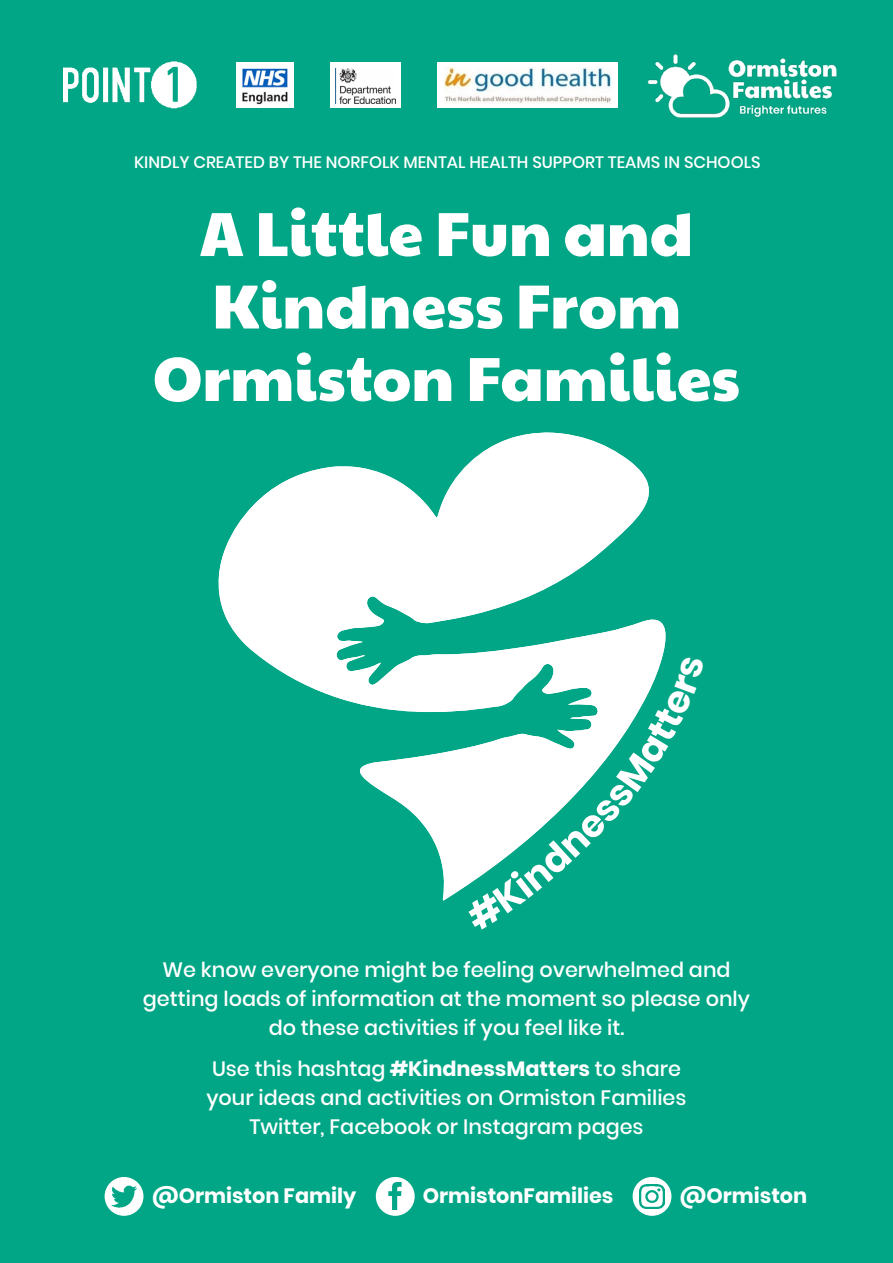
<style>
.page{position:relative;width:893px;height:1263px;background:#00a685}
.page>*{position:absolute;margin:0;border:0;box-sizing:border-box;transform-origin:0 0}
.t1{font:62.25px/72.4px "Paytone One";color:#fff;text-align:center}
.t2{font:500 20.85px/29.1px "Poppins";color:#fff;text-align:center}
.t3{font:700 20.85px "Poppins";color:#fff}
.t4{font:500 16.5px "Poppins";color:#fff}
.s1{font-weight:700}
</style>
<div class="page">
<svg style="left:218px;top:432px;width:448px;height:468px"></svg>
<div style="left:105px;top:1177px;width:38px;height:39px;background:#fff;border-radius:50%"></div>
<img style="left:111px;top:1185px;width:26px;height:23px">
<div style="left:376px;top:1177px;width:39px;height:39px;background:#fff;border-radius:50%"></div>
<img style="left:388px;top:1183px;width:14px;height:27px">
<div style="left:633px;top:1177px;width:38px;height:39px;background:#fff;border-radius:50%"></div>
<img style="left:640px;top:1184px;width:24px;height:25px">
<img style="left:63px;top:61px;width:134px;height:48px">
<div style="left:437px;top:62px;width:181px;height:46px;background:#fff"></div>
<img style="left:445px;top:67px;width:166px;height:36px">
<div style="left:236px;top:62px;width:58px;height:46px;background:#fff"></div>
<img style="left:242px;top:68px;width:46px;height:37px">
<div style="left:330px;top:62px;width:71px;height:46px;background:#fff"></div>
<img style="left:336px;top:68px;width:59px;height:35px">
<img style="left:647px;top:54px;width:190px;height:64px">
<svg style="left:463px;top:656px;width:203px;height:244px"></svg>
<p class="t4" style="left:134px;top:152px;width:628px">KINDLY CREATED BY THE NORFOLK MENTAL HEALTH SUPPORT TEAMS IN SCHOOLS</p>
<h1 class="t1" style="left:153px;top:192px;width:589px">A Little Fun and<br>Kindness From<br>Ormiston Families</h1>
<p class="t2" style="left:143px;top:955px;width:609px">We know everyone might be feeling overwhelmed and getting loads of information at the moment so please only do these activities if you feel like it.</p>
<p class="t2" style="left:206px;top:1054px;width:481px">Use this hashtag <span class="s1">#KindnessMatters</span> to share your ideas and activities on Ormiston Families<br>Twitter, Facebook or Instagram pages</p>
<p class="t3" style="left:152px;top:1184px;width:206px">@Ormiston Family</p>
<p class="t3" style="left:423px;top:1184px;width:192px">OrmistonFamilies</p>
<p class="t3" style="left:680px;top:1184px;width:129px">@Ormiston</p>
</div>
